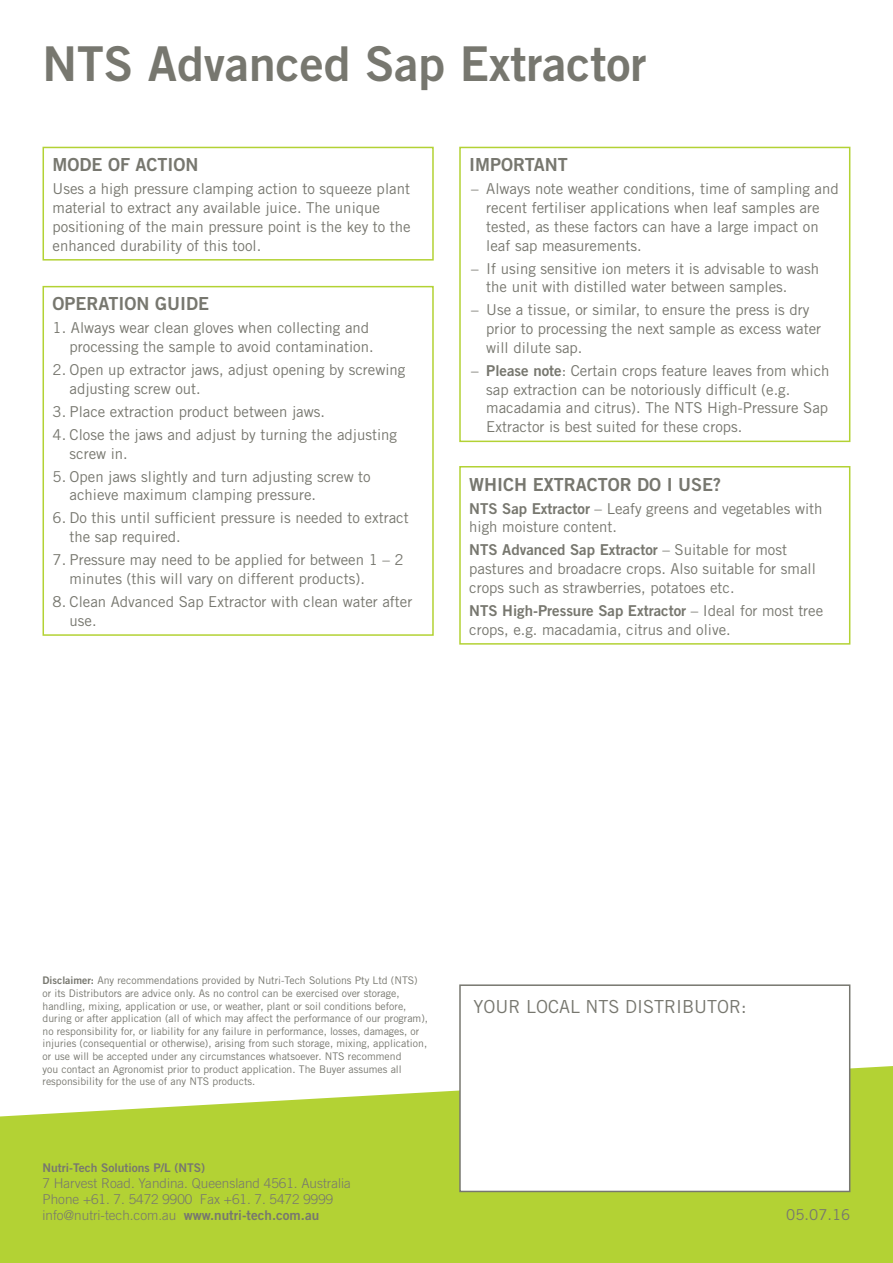
<style>
.page{position:relative;width:893px;height:1263px;background:#fff}
.page>*{position:absolute;margin:0;border:0;box-sizing:border-box;transform-origin:0 0}
.t1{font:48px "Trade Gothic Bold Two";color:#77776f}
.t2{font:18px "Trade Gothic Bold Two";color:#77776f}
.t3{font:18px "Trade Gothic";color:#77776f}
.t4{font:15px/18.8px "Trade Gothic";color:#77776f}
.t5{font:15px "Trade Gothic Bold Two";color:#77776f}
.t6{font:300 13.5px/16.2px "Trade Gothic";color:#77776f}
.t7{font:12px "Trade Gothic Bold Two";color:#77776f}
.t8{font:10.5px/12.6px "Trade Gothic";color:#77776f}
.s1{font-family:"Trade Gothic Bold Two"}
.s2{font-family:"Trade Gothic"}
.s3{font-family:"Trade Gothic Bold Two";font-weight:400}
</style>
<div class="page">
<svg style="left:0;top:1066px;width:893px;height:197px;background:#bdd84f"></svg>
<div style="left:460px;top:985px;width:390px;height:206px;background:#fff"></div>
<div style="left:459px;top:984px;width:391px;height:208px;border:2px solid #77776f"></div>
<div style="left:43px;top:286px;width:391px;height:350px;border:2px solid #b3d234"></div>
<div style="left:43px;top:147px;width:391px;height:114px;border:2px solid #b3d234"></div>
<div style="left:459px;top:147px;width:391px;height:295px;border:2px solid #b3d234"></div>
<div style="left:459px;top:466px;width:391px;height:179px;border:2px solid #b3d234"></div>
<h1 class="t1" style="left:43px;top:35px;width:605px">NTS Advanced Sap Extractor</h1>
<p class="t2" style="left:53px;top:154px;width:147px">MODE OF ACTION</p>
<p class="t4" style="left:53px;top:179px;width:360px">Uses a high pressure clamping action to squeeze plant material to extract any available juice. The unique positioning of the main pressure point is the key to the enhanced durability of this tool.</p>
<p class="t2" style="left:53px;top:293px;width:158px">OPERATION GUIDE</p>
<p class="t4" style="left:70px;top:319px;width:306px;text-indent:-17px">1. Always wear clean gloves when collecting and processing the sample to avoid contamination.</p>
<p class="t4" style="left:70px;top:360px;width:337px;text-indent:-17px">2. Open up extractor jaws, adjust opening by screwing adjusting screw out.</p>
<p class="t4" style="left:53px;top:402px;width:274px">3. Place extraction product between jaws.</p>
<p class="t4" style="left:70px;top:425px;width:329px;text-indent:-17px">4. Close the jaws and adjust by turning the adjusting screw in.</p>
<p class="t4" style="left:70px;top:467px;width:303px;text-indent:-17px">5. Open jaws slightly and turn adjusting screw to achieve maximum clamping pressure.</p>
<p class="t4" style="left:70px;top:509px;width:341px;text-indent:-17px">6. Do this until sufficient pressure is needed to extract the sap required.</p>
<p class="t4" style="left:70px;top:550px;width:336px;text-indent:-17px">7. Pressure may need to be applied for between 1 – 2 minutes (this will vary on different products).</p>
<p class="t4" style="left:70px;top:592px;width:344px;text-indent:-17px">8. Clean Advanced Sap Extractor with clean water after use.</p>
<p class="t2" style="left:469px;top:154px;width:100px">IMPORTANT</p>
<p class="t4" style="left:486px;top:179px;width:354px;text-indent:-15px">– Always note weather conditions, time of sampling and recent fertiliser applications when leaf samples are tested, as these factors can have a large impact on leaf sap measurements.</p>
<p class="t4" style="left:486px;top:259px;width:334px;text-indent:-15px">– If using sensitive ion meters it is advisable to wash the unit with distilled water between samples.</p>
<p class="t4" style="left:486px;top:300px;width:336px;text-indent:-15px">– Use a tissue, or similar, to ensure the press is dry prior to processing the next sample as excess water will dilute sap.</p>
<p class="t4" style="left:486px;top:361px;width:345px;text-indent:-15px">– <span class="s1">Please note</span>: Certain crops feature leaves from which sap extraction can be notoriously difficult (e.g. macadamia and citrus). The NTS High-Pressure Sap Extractor is best suited for these crops.</p>
<p class="t2" style="left:469px;top:473px;width:253px">WHICH EXTRACTOR DO I USE?</p>
<p class="t4" style="left:469px;top:499px;width:355px"><span class="s1">NTS Sap Extractor</span> – Leafy greens and vegetables with high moisture content.</p>
<p class="t5" style="left:469px;top:541px;width:319px">NTS Advanced Sap Extractor <span class="s2">– Suitable for most</span></p>
<p class="t4" style="left:469px;top:559px;width:348px">pastures and broadacre crops. Also suitable for small crops such as strawberries, potatoes etc.</p>
<p class="t5" style="left:469px;top:601px;width:356px">NTS High-Pressure Sap Extractor <span class="s2">– Ideal for most tree</span></p>
<p class="t4" style="left:469px;top:620px;width:263px">crops, e.g. macadamia, citrus and olive.</p>
<p class="t8" style="left:43px;top:974px;width:387px"><span class="s1">Disclaimer:</span> Any recommendations provided by Nutri-Tech Solutions Pty Ltd (NTS) or its Distributors are advice only. As no control can be exercised over storage, handling, mixing, application or use, or weather, plant or soil conditions before, during or after application (all of which may affect the performance of our program), no responsibility for, or liability for any failure in performance, losses, damages, or injuries (consequential or otherwise), arising from such storage, mixing, application, or use will be accepted under any circumstances whatsoever. NTS recommend<br>you contact an Agronomist prior to product application. The Buyer assumes all responsibility for the use of any NTS products.</p>
<p class="t7" style="left:43px;top:1160px;width:164px">Nutri-Tech Solutions P/L (NTS)</p>
<p class="t6" style="left:43px;top:1175px;width:310px">7 Harvest Road. Yandina. Queensland 4561. Australia<br>Phone +61. 7. 5472 9900 Fax +61. 7. 5472 9999 info@nutri-tech.com.au <span class="s3">www.nutri-tech.com.au</span></p>
<p class="t3" style="left:473px;top:995px;width:275px">YOUR LOCAL NTS DISTRIBUTOR:</p>
<p class="t4" style="left:786px;top:1205px;width:66px">05.07.16</p>
</div>
